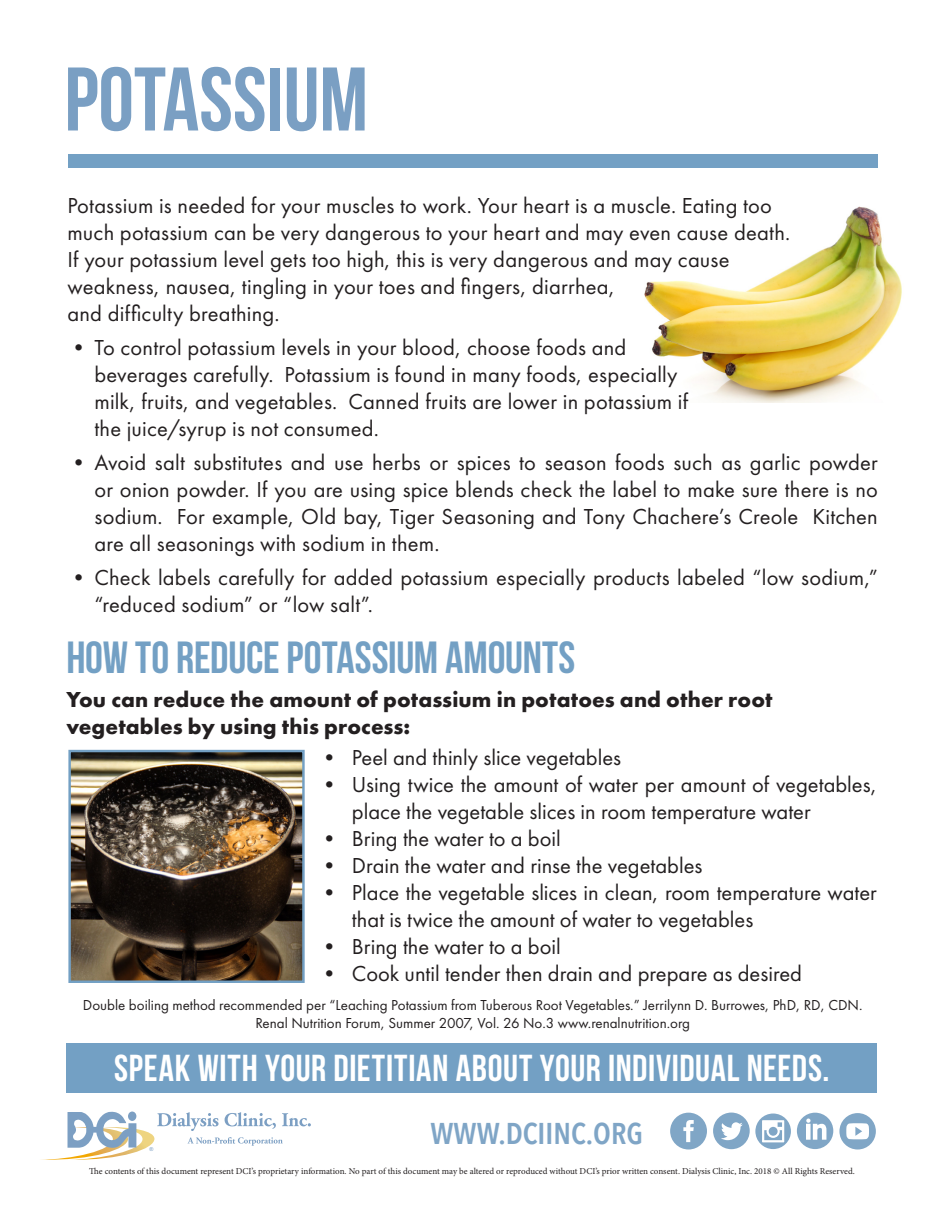
<style>
.page{position:relative;width:945px;height:1215px;background:#fff}
.page>*{position:absolute;margin:0;border:0;box-sizing:border-box;transform-origin:0 0}
.Company_Name{font:90px "Bebas Neue";color:#7a9fc3}
.Company_Name-2{font:45px "Bebas Neue";letter-spacing:-.005em;color:#73a0c4}
.Body{font:37.5px "Bebas Neue";letter-spacing:.015em;color:#fff}
.t1{font:600 30px "Avenir Next Condensed";color:#7fa5c6}
.Body-2{font:22.5px/27px "Futura PT";letter-spacing:.005em;color:#231f20}
.Company_Name-3{font:700 22.5px/27px "Futura PT";letter-spacing:.005em;color:#231f20}
.Company_Name-4{font:15px/18px "Futura PT";color:#231f20;text-align:center}
.t2{font:9px "Minion Pro";color:#231f20}
.t3{font:5.4px "Arial";color:#7c9fc3}
</style>
<div class="page">
<img style="left:644px;top:206px;width:258px;height:197px">
<div style="left:67px;top:1043px;width:810px;height:49px;background:#73a0c4"></div>
<div style="left:68px;top:154px;width:810px;height:14px;background:#73a0c4"></div>
<svg style="left:670px;top:1113px;width:37px;height:37px"></svg>
<svg style="left:713px;top:1113px;width:78px;height:36px"></svg>
<svg style="left:797px;top:1113px;width:36px;height:36px"></svg>
<svg style="left:839px;top:1113px;width:37px;height:37px"></svg>
<svg style="left:41px;top:1112px;width:270px;height:48px"></svg>
<img style="left:71px;top:753px;width:231px;height:227px">
<div style="left:68px;top:750px;width:237px;height:233px;border:2px solid #73a0c4"></div>
<p class="Company_Name" style="left:64px;top:50px;width:305px">POTASSIUM</p>
<p class="Body-2" style="left:67px;top:192px;width:724px">Potassium is needed for your muscles to work. Your heart is a muscle. Eating too much potassium can be very dangerous to your heart and may even cause death.<br>If your potassium level gets too high, this is very dangerous and may cause weakness, nausea, tingling in your toes and fingers, diarrhea,<br>and difficulty breathing.</p>
<p class="Body-2" style="left:94px;top:334px;width:595px;text-indent:-27px">• To control potassium levels in your blood, choose foods and beverages carefully. Potassium is found in many foods, especially milk, fruits, and vegetables. Canned fruits are lower in potassium if the juice/syrup is not consumed.</p>
<p class="Body-2" style="left:94px;top:449px;width:785px;text-align:justify;text-indent:-27px">• Avoid salt substitutes and use herbs or spices to season foods such as garlic powder or onion powder. If you are using spice blends check the label to make sure there is no sodium. For example, Old bay, Tiger Seasoning and Tony Chachere’s Creole Kitchen are all seasonings with sodium in them.</p>
<p class="Body-2" style="left:94px;top:564px;width:785px;text-indent:-27px">• Check labels carefully for added potassium especially products labeled “low sodium,” “reduced sodium” or “low salt”.</p>
<p class="Company_Name-2" style="left:66px;top:633px;width:510px">HOW TO REDUCE POTASSIUM AMOUNTS</p>
<p class="Company_Name-3" style="left:66px;top:685px;width:708px">You can reduce the amount of potassium in potatoes and other root vegetables by using this process:</p>
<p class="Body-2" style="left:318px;top:744px;width:304px">• Peel and thinly slice vegetables</p>
<p class="Body-2" style="left:352px;top:771px;width:526px;text-indent:-34px">• Using twice the amount of water per amount of vegetables, place the vegetable slices in room temperature water</p>
<p class="Body-2" style="left:318px;top:825px;width:244px">• Bring the water to a boil</p>
<p class="Body-2" style="left:318px;top:852px;width:386px">• Drain the water and rinse the vegetables</p>
<p class="Body-2" style="left:352px;top:879px;width:527px;text-indent:-34px">• Place the vegetable slices in clean, room temperature water that is twice the amount of water to vegetables</p>
<p class="Body-2" style="left:318px;top:933px;width:244px">• Bring the water to a boil</p>
<p class="Body-2" style="left:318px;top:960px;width:485px">• Cook until tender then drain and prepare as desired</p>
<p class="Company_Name-4" style="left:83px;top:996px;width:781px">Double boiling method recommended per “Leaching Potassium from Tuberous Root Vegetables.” Jerrilynn D. Burrowes, PhD, RD, CDN.<br>Renal Nutrition Forum, Summer 2007, Vol. 26 No.3 www.renalnutrition.org</p>
<p class="Body" style="left:114px;top:1048px;width:717px">SPEAK WITH YOUR DIETITIAN ABOUT YOUR INDIVIDUAL NEEDS.</p>
<p class="t3" style="left:149px;top:1146px;width:5px">®</p>
<p class="t1" style="left:431px;top:1107px;width:214px">WWW.DCIINC.ORG</p>
<p class="t2" style="left:89px;top:1165px;width:767px">The contents of this document represent DCI’s proprietary information. No part of this document may be altered or reproduced without DCI’s prior written consent. Dialysis Clinic, Inc. 2018 © All Rights Reserved.</p>
</div>
